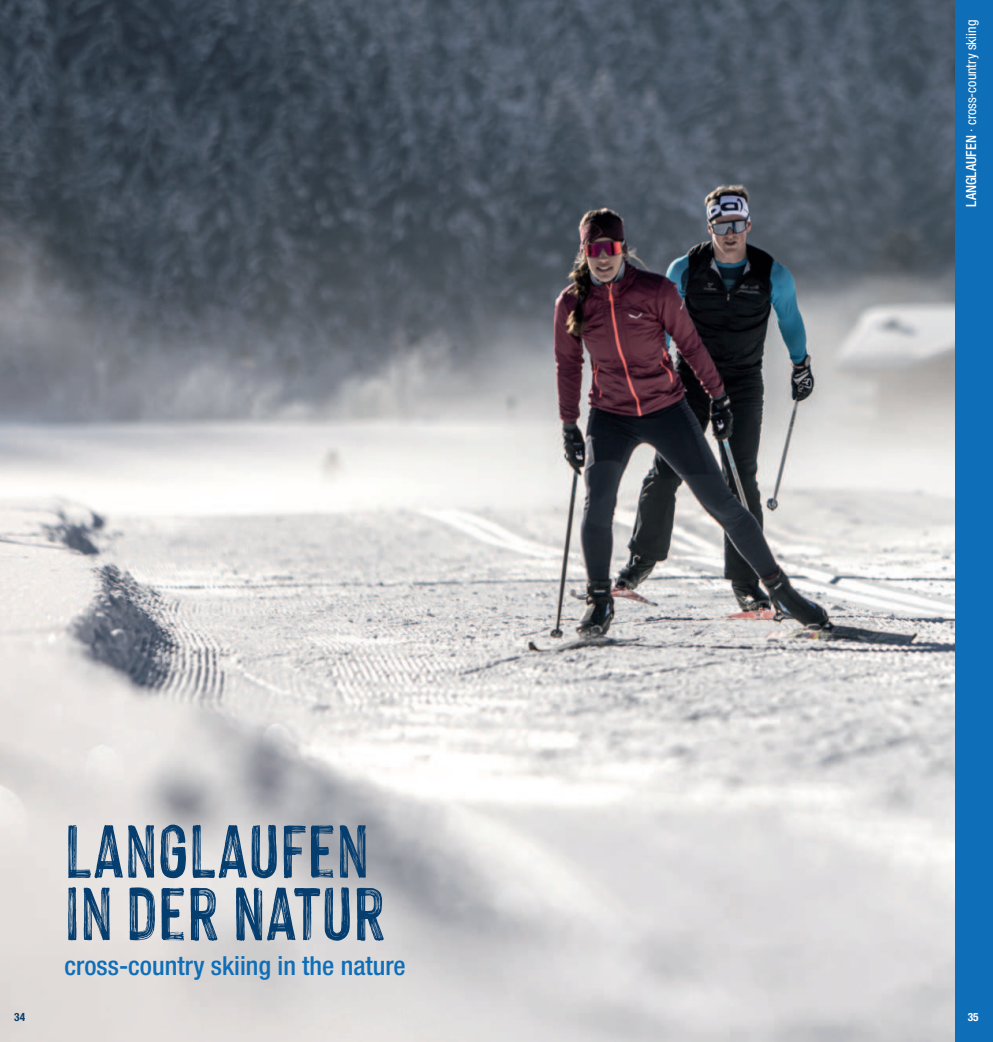
<style>
.page{position:relative;width:993px;height:1042px;background:#fff}
.page>*{position:absolute;margin:0;border:0;box-sizing:border-box;transform-origin:0 0}
.t1{font:82.08px/62.5px "Hackney Vector";color:#053d6e}
.t2{font:500 condensed 26.25px "Helvetica Neue LT Pro";color:#0f6eb8}
.t3{font:condensed 14px "Helvetica Neue LT Pro";color:#fff}
.t4{font:700 condensed 11.38px "Helvetica Neue LT Pro";color:#053d6e}
.t5{font:700 condensed 11.38px "Helvetica Neue LT Pro";color:#fff}
.s1{font-weight:500}
</style>
<div class="page">
<img style="left:0;top:0;width:954px;height:1042px">
<div style="left:954px;top:0;width:38px;height:1042px;background:#0f6eb8"></div>
<h1 class="t1" style="left:64px;top:819px;width:323px">LANGLAUFEN<br>IN DER NATUR</h1>
<p class="t2" style="left:64px;top:952px;width:342px">cross-country skiing in the nature</p>
<p class="t3" style="left:963px;top:207px;width:188px;rotate:-90deg"><span class="s1">LANGLAUFEN</span> · cross-country skiing</p>
<p class="t4" style="left:14px;top:1011px;width:12px">34</p>
<p class="t5" style="left:967px;top:1011px;width:12px">35</p>
</div>
